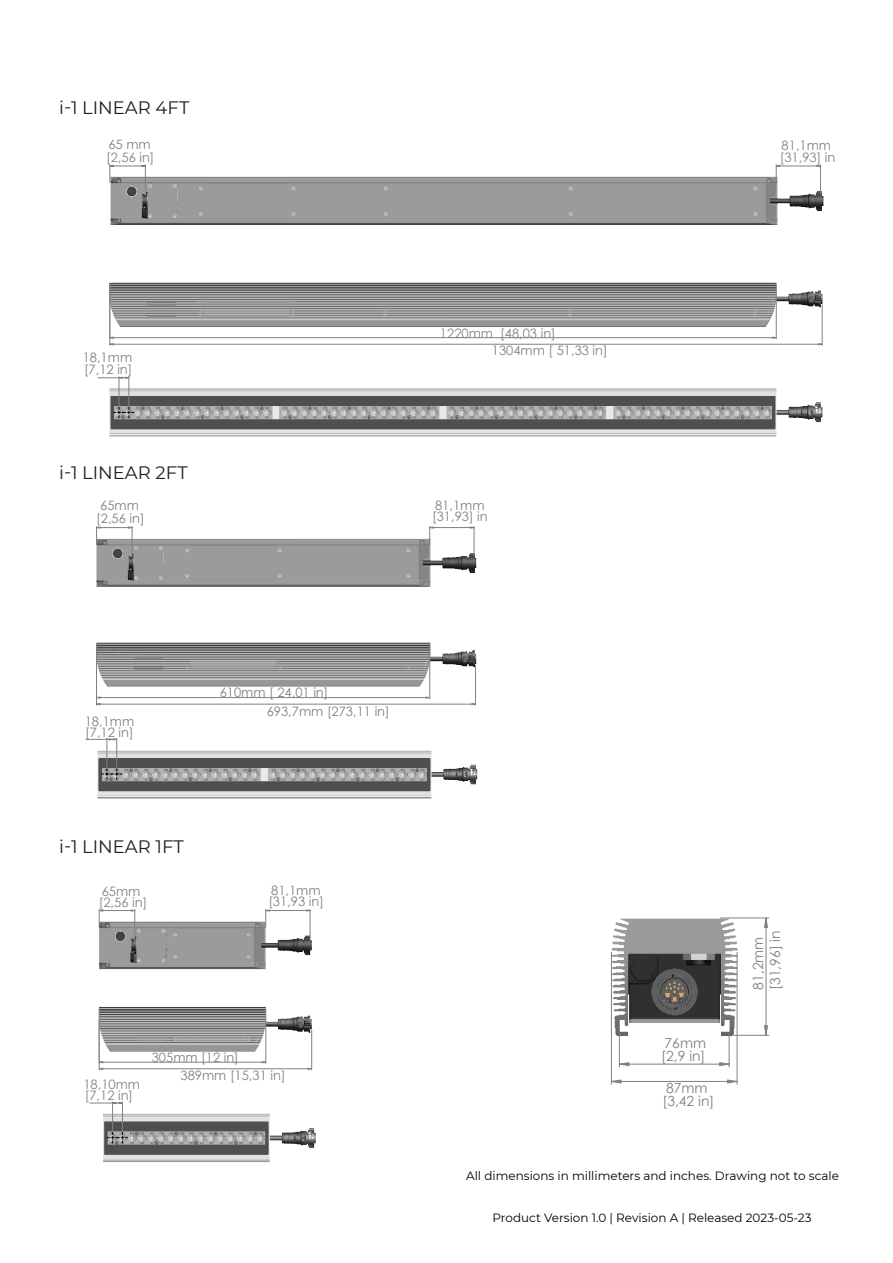
<style>
.page{position:relative;width:893px;height:1263px;background:#fff}
.page>*{position:absolute;margin:0;border:0;box-sizing:border-box;transform-origin:0 0}
.Subheaders{font:18px "Montserrat";color:#201d1e}
.t1{font:13.95px "Century Gothic";color:#808180}
.t2{font:12.9px/13.4px "Century Gothic";color:#808180}
.t3{font:12px "Montserrat";color:#000}
</style>
<div class="page">
<img style="left:109px;top:164px;width:715px;height:61px">
<hr style="left:110px;top:166px;width:35px;height:1px;background:#808180">
<svg style="left:109px;top:165px;width:5px;height:17px"></svg>
<svg style="left:141px;top:165px;width:5px;height:26px"></svg>
<svg style="left:775px;top:165px;width:46px;height:29px"></svg>
<img style="left:109px;top:282px;width:714px;height:58px">
<hr style="left:110px;top:337px;width:666px;height:1px;background:#808180">
<hr style="left:776px;top:284px;width:1px;height:55px;background:#808180">
<hr style="left:110px;top:344px;width:712px;height:1px;background:#808180">
<hr style="left:822px;top:305px;width:1px;height:40px;background:#808180">
<hr style="left:109px;top:283px;width:1px;height:62px;background:#808180">
<svg style="left:109px;top:336px;width:5px;height:10px"></svg>
<img style="left:97px;top:377px;width:726px;height:60px">
<svg style="left:98px;top:376px;width:36px;height:42px"></svg>
<img style="left:96px;top:538px;width:381px;height:49px">
<hr style="left:97px;top:527px;width:35px;height:1px;background:#808180">
<hr style="left:474px;top:526px;width:1px;height:30px;background:#808180">
<svg style="left:96px;top:526px;width:5px;height:18px"></svg>
<svg style="left:128px;top:526px;width:5px;height:29px"></svg>
<svg style="left:429px;top:526px;width:46px;height:18px"></svg>
<img style="left:96px;top:642px;width:381px;height:54px">
<hr style="left:96px;top:644px;width:1px;height:55px;background:#808180">
<hr style="left:429px;top:644px;width:1px;height:55px;background:#808180">
<hr style="left:475px;top:665px;width:1px;height:40px;background:#808180">
<svg style="left:96px;top:696px;width:379px;height:9px"></svg>
<img style="left:97px;top:750px;width:381px;height:49px">
<svg style="left:86px;top:738px;width:36px;height:42px"></svg>
<img style="left:99px;top:915px;width:213px;height:55px">
<hr style="left:99px;top:910px;width:36px;height:1px;background:#808180">
<hr style="left:134px;top:909px;width:1px;height:35px;background:#808180">
<svg style="left:98px;top:909px;width:6px;height:18px"></svg>
<svg style="left:130px;top:909px;width:6px;height:3px"></svg>
<svg style="left:265px;top:909px;width:46px;height:29px"></svg>
<img style="left:98px;top:1006px;width:215px;height:51px">
<hr style="left:99px;top:1068px;width:213px;height:1px;background:#808180">
<hr style="left:311px;top:1030px;width:1px;height:40px;background:#808180">
<hr style="left:99px;top:1062px;width:167px;height:1px;background:#808180">
<hr style="left:265px;top:1008px;width:1px;height:55px;background:#808180">
<hr style="left:99px;top:1008px;width:1px;height:55px;background:#808180">
<svg style="left:307px;top:1067px;width:6px;height:3px"></svg>
<svg style="left:261px;top:1061px;width:6px;height:3px"></svg>
<svg style="left:98px;top:1061px;width:6px;height:9px"></svg>
<img style="left:103px;top:1113px;width:213px;height:50px">
<svg style="left:90px;top:1101px;width:38px;height:42px"></svg>
<img style="left:611px;top:917px;width:159px;height:152px">
<hr style="left:729px;top:1033px;width:1px;height:34px;background:#808180">
<hr style="left:619px;top:1033px;width:1px;height:34px;background:#808180">
<hr style="left:611px;top:952px;width:1px;height:132px;background:#808180">
<hr style="left:737px;top:952px;width:1px;height:132px;background:#808180">
<hr style="left:766px;top:918px;width:1px;height:117px;background:#808180">
<hr style="left:720px;top:917px;width:49px;height:1px;background:#808180">
<hr style="left:733px;top:1035px;width:36px;height:1px;background:#808180">
<svg style="left:618px;top:1062px;width:112px;height:4px"></svg>
<svg style="left:612px;top:1079px;width:126px;height:5px"></svg>
<svg style="left:764px;top:917px;width:4px;height:11px"></svg>
<svg style="left:764px;top:1025px;width:4px;height:11px"></svg>
<p class="Subheaders" style="left:59px;top:95px;width:132px">i-1 LINEAR 4FT</p>
<p class="t2" style="left:106px;top:137px;width:50px">65 mm [2,56 in]</p>
<p class="t2" style="left:782px;top:138px;width:51px">81,1mm</p>
<p class="t2" style="left:780px;top:151px;width:57px">[31,93] in</p>
<p class="t2" style="left:83px;top:351px;width:51px">18,1mm</p>
<p class="t2" style="left:84px;top:362px;width:50px">[7,12 in]</p>
<p class="Subheaders" style="left:59px;top:460px;width:130px">i-1 LINEAR 2FT</p>
<p class="t2" style="left:492px;top:324px;width:117px;line-height:17.5px;text-indent:-52px">1220mm [48,03 in]<br>1304mm [ 51,33 in]</p>
<p class="t2" style="left:100px;top:498px;width:40px">65mm</p>
<p class="t2" style="left:435px;top:498px;width:51px">81,1mm</p>
<p class="t2" style="left:432px;top:510px;width:57px">[31,93] in</p>
<p class="t2" style="left:96px;top:511px;width:50px">[2,56 in]</p>
<p class="t2" style="left:85px;top:714px;width:51px">18,1mm</p>
<p class="t2" style="left:85px;top:725px;width:50px">[7,12 in]</p>
<p class="t2" style="left:267px;top:683px;width:125px;line-height:18.8px;text-indent:-47px">610mm [ 24,01 in]<br>693,7mm [273,11 in]</p>
<p class="Subheaders" style="left:59px;top:834px;width:126px">i-1 LINEAR 1FT</p>
<p class="t2" style="left:102px;top:884px;width:40px">65mm</p>
<p class="t2" style="left:271px;top:883px;width:51px">81,1mm</p>
<p class="t2" style="left:268px;top:894px;width:57px">[31,93 in]</p>
<p class="t2" style="left:99px;top:895px;width:50px">[2,56 in]</p>
<p class="t2" style="left:83px;top:1077px;width:58px">18,10mm</p>
<p class="t2" style="left:85px;top:1088px;width:50px">[7,12 in]</p>
<p class="t2" style="left:181px;top:1047px;width:107px;line-height:18.5px;text-indent:-29px">305mm [12 in]<br>389mm [15,31 in]</p>
<p class="t1" style="left:665px;top:1034px;width:43px">76mm</p>
<p class="t1" style="left:666px;top:1078px;width:43px">87mm</p>
<p class="t1" style="left:661px;top:1046px;width:46px">[2,9 in]</p>
<p class="t1" style="left:662px;top:1091px;width:53px">[3,42 in]</p>
<p class="t1" style="left:765px;top:990px;width:61px;rotate:-90deg">[31,96] in</p>
<p class="t1" style="left:748px;top:989px;width:55px;rotate:-90deg">81,2mm</p>
<p class="t3" style="left:466px;top:1167px;width:374px">All dimensions in millimeters and inches. Drawing not to scale</p>
<p class="t3" style="left:493px;top:1209px;width:320px">Product Version 1.0 | Revision A | Released 2023-05-23</p>
</div>
